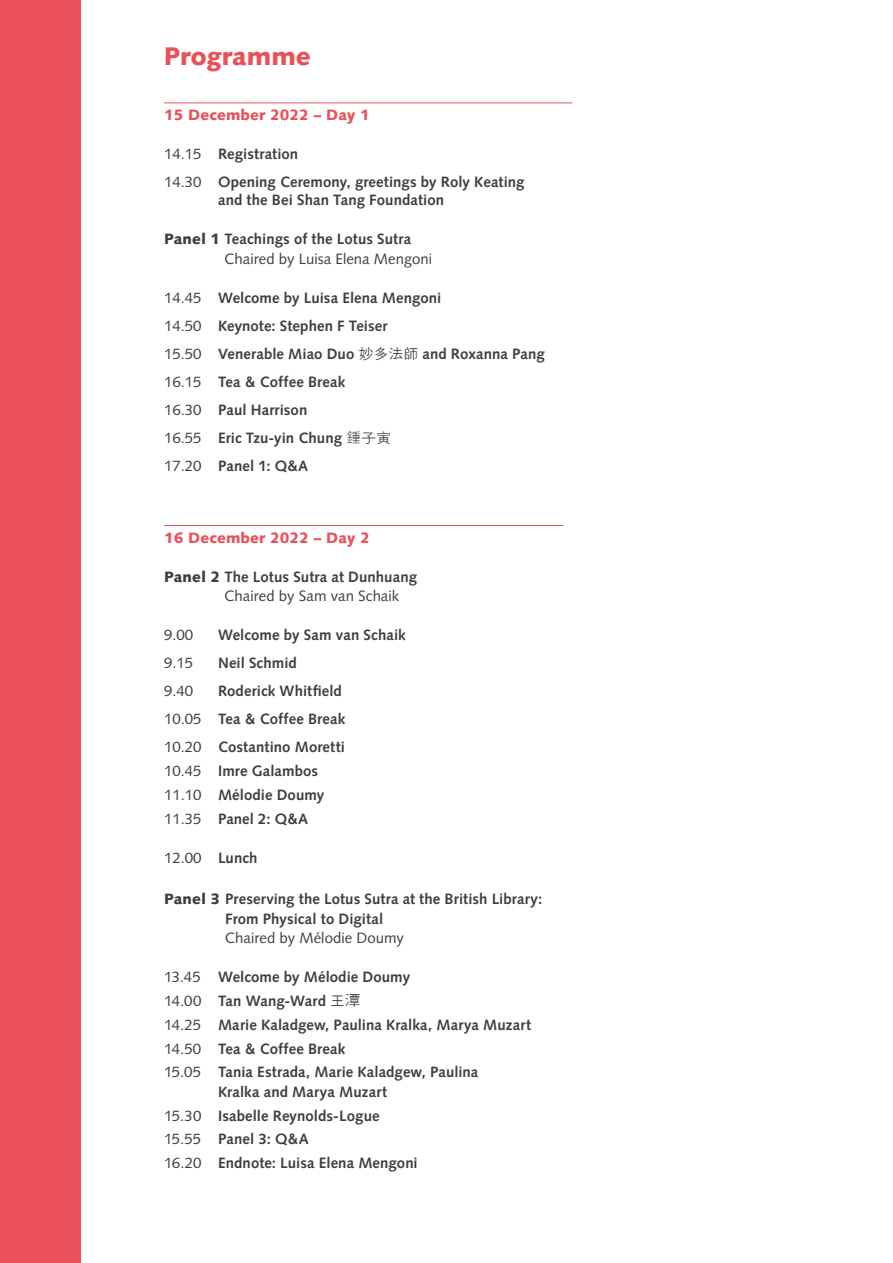
<style>
.page{position:relative;width:893px;height:1263px;background:#fff}
.page>*{position:absolute;margin:0;border:0;box-sizing:border-box;transform-origin:0 0}
.Head{font:900 25.5px "Syntax LT Pro";color:#e9525a}
.body{font:700 15px/19.5px "Syntax LT Pro";letter-spacing:.005em;color:#3e3e3f}
.body-2{font:15px/19.5px "Syntax LT Pro";color:#3e3e3f}
.Head-2{font:900 15px "Syntax LT Pro";color:#e9525a}
.s1{font-weight:400}
.s2{font-weight:900}
.s3{font-weight:700}
.s4{font-family:"Apple Gothic";font-weight:400}
</style>
<div class="page">
<hr style="left:164px;top:103px;width:408px;height:1px;background:#e9525a">
<hr style="left:164px;top:525px;width:399px;height:1px;background:#e9525a">
<div style="left:0;top:0;width:81px;height:1263px;background:#e9525a"></div>
<h2 class="Head" style="left:164px;top:41px;width:149px">Programme</h2>
<h2 class="Head-2" style="left:164px;top:106px;width:207px">15 December 2022 – Day 1</h2>
<p class="body" style="left:164px;top:144px;width:136px"><span class="s1">14.15</span> Registration</p>
<p class="body" style="left:218px;top:173px;width:308px;line-height:18px;text-indent:-54px"><span class="s1">14.30</span> Opening Ceremony, greetings by Roly Keating and the Bei Shan Tang Foundation</p>
<p class="body-2" style="left:225px;top:229px;width:209px;text-indent:-61px"><span class="s2">Panel 1</span> <span class="s3">Teachings of the Lotus Sutra<br></span>Chaired by Luisa Elena Mengoni</p>
<p class="body" style="left:164px;top:288px;width:279px"><span class="s1">14.45</span> Welcome by Luisa Elena Mengoni</p>
<p class="body" style="left:164px;top:316px;width:225px"><span class="s1">14.50</span> Keynote: Stephen F Teiser</p>
<p class="body" style="left:164px;top:344px;width:382px"><span class="s1">15.50</span> Venerable Miao Duo <span class="s4">妙多法師</span> and Roxanna Pang</p>
<p class="body" style="left:164px;top:372px;width:183px"><span class="s1">16.15</span> Tea &amp; Coffee Break</p>
<p class="body" style="left:164px;top:400px;width:145px"><span class="s1">16.30</span> Paul Harrison</p>
<p class="body" style="left:164px;top:428px;width:229px"><span class="s1">16.55</span> Eric Tzu-yin Chung <span class="s4">鍾子寅</span></p>
<p class="body" style="left:164px;top:456px;width:146px"><span class="s1">17.20</span> Panel 1: Q&amp;A</p>
<h2 class="Head-2" style="left:164px;top:529px;width:207px">16 December 2022 – Day 2</h2>
<p class="body" style="left:225px;top:567px;width:194px;text-indent:-60px"><span class="s2">Panel 2</span> The Lotus Sutra at Dunhuang<br><span class="s1">Chaired by Sam van Schaik</span></p>
<p class="body-2" style="left:164px;top:625px;width:31px">9.00</p>
<p class="body" style="left:218px;top:625px;width:189px">Welcome by Sam van Schaik</p>
<p class="body-2" style="left:164px;top:653px;width:31px">9.15</p>
<p class="body" style="left:218px;top:653px;width:80px">Neil Schmid</p>
<p class="body-2" style="left:164px;top:681px;width:31px">9.40</p>
<p class="body" style="left:218px;top:681px;width:125px">Roderick Whitfield</p>
<p class="body" style="left:164px;top:709px;width:183px"><span class="s1">10.05</span> Tea &amp; Coffee Break</p>
<p class="body" style="left:164px;top:737px;width:182px"><span class="s1">10.20</span> Costantino Moretti</p>
<p class="body" style="left:164px;top:761px;width:156px"><span class="s1">10.45</span> Imre Galambos</p>
<p class="body" style="left:164px;top:785px;width:162px"><span class="s1">11.10</span> Mélodie Doumy</p>
<p class="body" style="left:164px;top:809px;width:146px"><span class="s1">11.35</span> Panel 2: Q&amp;A</p>
<p class="body-2" style="left:164px;top:848px;width:95px">12.00 <span class="s3">Lunch</span></p>
<p class="body" style="left:225px;top:889px;width:319px;text-indent:-61px"><span class="s2">Panel 3</span> Preserving the Lotus Sutra at the British Library:<br>From Physical to Digital<br><span class="s1">Chaired by Mélodie Doumy</span></p>
<p class="body" style="left:164px;top:967px;width:248px"><span class="s1">13.45</span> Welcome by Mélodie Doumy</p>
<p class="body" style="left:164px;top:991px;width:197px"><span class="s1">14.00</span> Tan Wang-Ward <span class="s4">王潭</span></p>
<p class="body" style="left:164px;top:1015px;width:368px"><span class="s1">14.25</span> Marie Kaladgew, Paulina Kralka, Marya Muzart</p>
<p class="body" style="left:164px;top:1039px;width:183px"><span class="s1">14.50</span> Tea &amp; Coffee Break</p>
<p class="body" style="left:218px;top:1062px;width:262px;text-indent:-54px"><span class="s1">15.05</span> Tania Estrada, Marie Kaladgew, Paulina<br>Kralka and Marya Muzart</p>
<p class="body" style="left:164px;top:1106px;width:217px"><span class="s1">15.30</span> Isabelle Reynolds-Logue</p>
<p class="body" style="left:164px;top:1129px;width:146px"><span class="s1">15.55</span> Panel 3: Q&amp;A</p>
<p class="body" style="left:164px;top:1153px;width:255px"><span class="s1">16.20</span> Endnote: Luisa Elena Mengoni</p>
</div>
